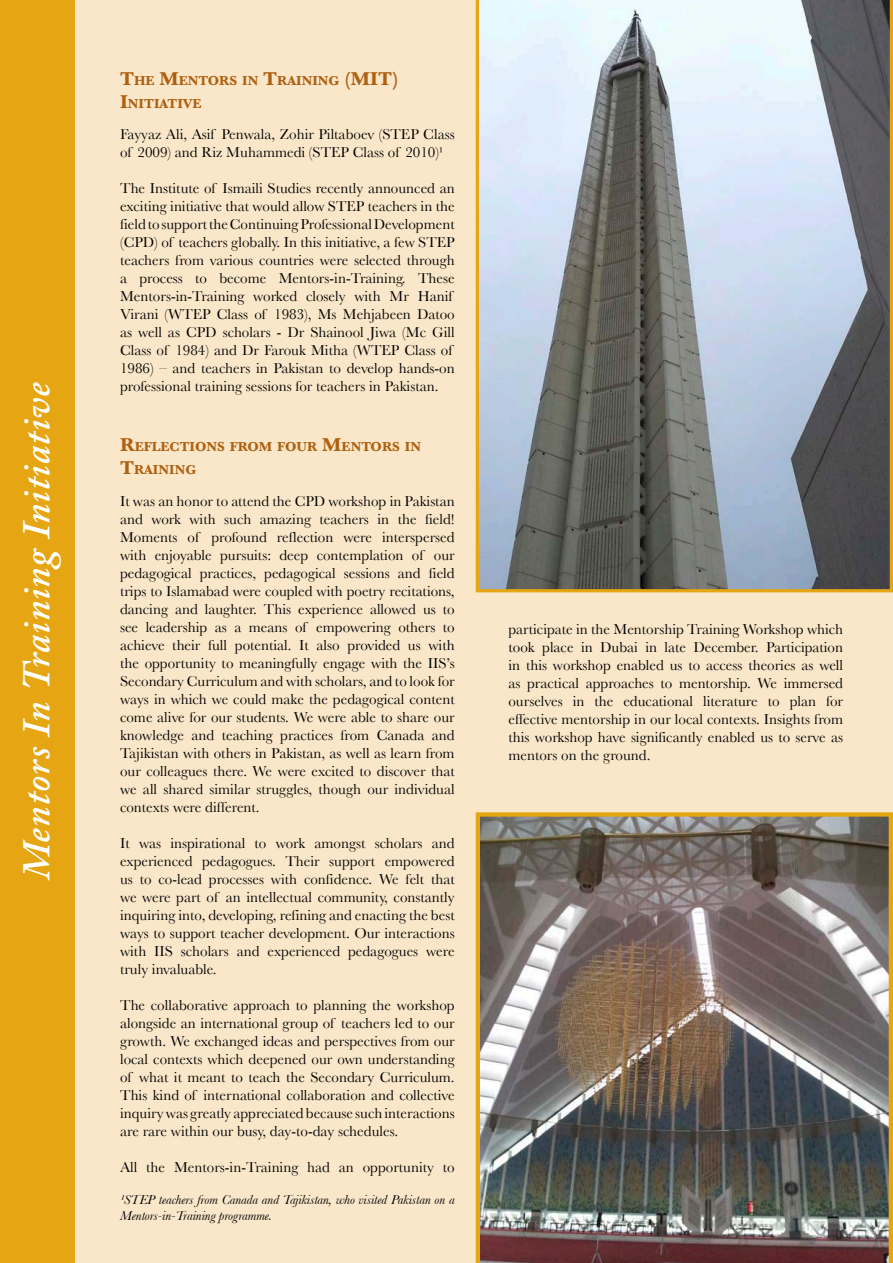
<style>
.page{position:relative;width:893px;height:1263px;background:#fff}
.page>*{position:absolute;margin:0;border:0;box-sizing:border-box;transform-origin:0 0}
.t1{font:italic 600 39px "Adobe Caslon Pro";letter-spacing:.025em;color:#fff}
.t2{font:15px/18px "Baskerville";color:#000;text-align:justify}
.t3{font:700 13.65px/23.4px "Baskerville";color:#af6010}
.t4{font:italic 13.5px/16.2px "Baskerville";color:#000}
.s1{font-size:19.5px}
</style>
<div class="page">
<div style="left:41px;top:0;width:852px;height:1263px;background:#fae7c9"></div>
<img style="left:476px;top:812px;width:417px;height:451px">
<svg style="left:476px;top:0;width:417px;height:592px;background:#9ba1a6"></svg>
<div style="left:0;top:0;width:74px;height:1263px;background:#e6a513"></div>
<h1 class="t1" style="left:13px;top:880px;width:500px;rotate:-90deg">Mentors In Training Initiative</h1>
<p class="t3" style="left:120px;top:69px;width:280px"><span class="s1">T</span>HE <span class="s1">M</span>ENTORS IN <span class="s1">T</span>RAINING <span class="s1">(MIT)<br>I</span>NITIATIVE</p>
<p class="t2" style="left:120px;top:125px;width:336px">Fayyaz Ali, Asif Penwala, Zohir Piltaboev (STEP Class of 2009) and Riz Muhammedi (STEP Class of 2010)¹</p>
<p class="t2" style="left:120px;top:179px;width:336px;text-align:left">The Institute of Ismaili Studies recently announced an exciting initiative that would allow STEP teachers in the field to support the Continuing Professional Development (CPD) of teachers globally. In this initiative, a few STEP teachers from various countries were selected through a process to become Mentors-in-Training. These Mentors-in-Training worked closely with Mr Hanif Virani (WTEP Class of 1983), Ms Mehjabeen Datoo as well as CPD scholars - Dr Shainool Jiwa (Mc Gill Class of 1984) and Dr Farouk Mitha (WTEP Class of 1986) – and teachers in Pakistan to develop hands-on professional training sessions for teachers in Pakistan.</p>
<p class="t3" style="left:120px;top:435px;width:302px"><span class="s1">R</span>EFLECTIONS FROM FOUR <span class="s1">M</span>ENTORS IN<br><span class="s1">T</span>RAINING</p>
<p class="t2" style="left:120px;top:492px;width:336px">It was an honor to attend the CPD workshop in Pakistan and work with such amazing teachers in the field!<br>Moments of profound reflection were interspersed with enjoyable pursuits: deep contemplation of our pedagogical practices, pedagogical sessions and field trips to Islamabad were coupled with poetry recitations, dancing and laughter. This experience allowed us to see leadership as a means of empowering others to achieve their full potential. It also provided us with the opportunity to meaningfully engage with the IIS’s Secondary Curriculum and with scholars, and to look for ways in which we could make the pedagogical content come alive for our students. We were able to share our knowledge and teaching practices from Canada and Tajikistan with others in Pakistan, as well as learn from our colleagues there. We were excited to discover that we all shared similar struggles, though our individual contexts were different.</p>
<p class="t2" style="left:120px;top:834px;width:336px">It was inspirational to work amongst scholars and experienced pedagogues. Their support empowered us to co-lead processes with confidence. We felt that we were part of an intellectual community, constantly inquiring into, developing, refining and enacting the best ways to support teacher development. Our interactions with IIS scholars and experienced pedagogues were truly invaluable.</p>
<p class="t2" style="left:120px;top:996px;width:336px">The collaborative approach to planning the workshop alongside an international group of teachers led to our growth. We exchanged ideas and perspectives from our local contexts which deepened our own understanding of what it meant to teach the Secondary Curriculum.<br>This kind of international collaboration and collective inquiry was greatly appreciated because such interactions are rare within our busy, day-to-day schedules.</p>
<p class="t2" style="left:120px;top:1158px;width:336px">All the Mentors-in-Training had an opportunity to</p>
<p class="t4" style="left:120px;top:1191px;width:336px">¹STEP teachers from Canada and Tajikistan, who visited Pakistan on a<br>Mentors-in-Training programme.</p>
<p class="t2" style="left:508px;top:620px;width:336px">participate in the Mentorship Training Workshop which took place in Dubai in late December. Participation in this workshop enabled us to access theories as well as practical approaches to mentorship. We immersed ourselves in the educational literature to plan for effective mentorship in our local contexts. Insights from this workshop have significantly enabled us to serve as mentors on the ground.</p>
</div>
